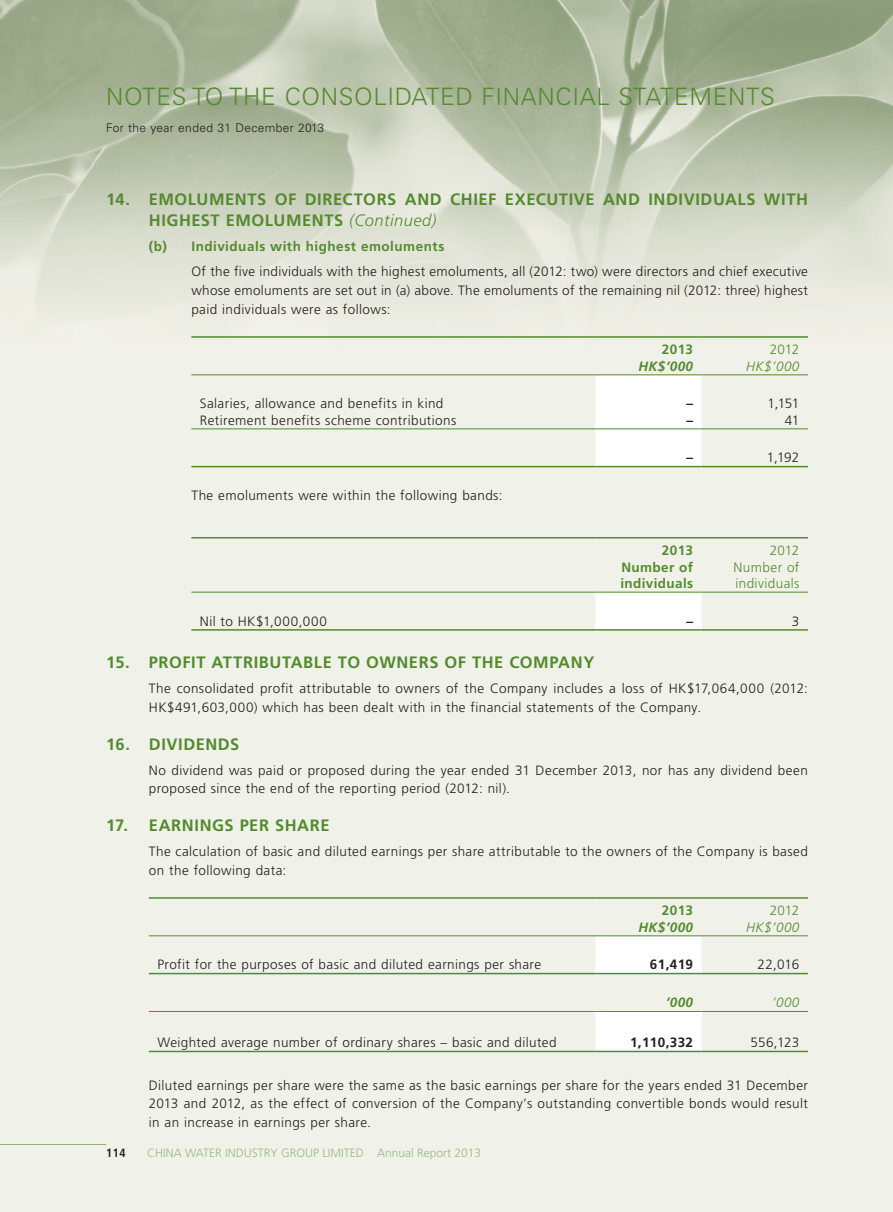
<style>
.page{position:relative;width:893px;height:1212px;background:#fff}
.page>*{position:absolute;margin:0;border:0;box-sizing:border-box;transform-origin:0 0}
.t1{font:300 24px "Univers LT Std";letter-spacing:.03em;color:#548a2e}
.t2{font:700 16.5px/21px "Frutiger LT Std";letter-spacing:.035em;color:#548a2e}
.t3{font:300 13.5px/18.8px "Frutiger LT Std";letter-spacing:.03em;color:#231f20}
.t4{font:700 13.5px/16.5px "Frutiger LT Std";letter-spacing:.03em;color:#548a2e}
.t5{font:300 13.5px/16.5px "Frutiger LT Std";letter-spacing:.025em;color:#548a2e}
.t6{font:700 13.5px "Frutiger LT Std";letter-spacing:.03em;color:#231f20}
.t7{font:italic 700 13.5px "Frutiger LT Std";letter-spacing:.03em;color:#548a2e}
.t8{font:italic 300 13.5px "Frutiger LT Std";letter-spacing:.03em;color:#548a2e}
.t9{font:300 13.5px "Frutiger LT Std";letter-spacing:.05em;color:#231f20}
.t10{font:300 12px "Frutiger LT Std";color:#9ab880}
.t11{font:300 12px "Univers LT Std";letter-spacing:.03em;color:#231f20}
.t12{font:700 condensed 12px "Frutiger LT Std";color:#231f20}
.s1{font-weight:300;font-style:italic}
</style>
<div class="page">
<div style="left:0;top:391px;width:893px;height:821px;background:#f0f2e9"></div>
<img style="left:0;top:0;width:893px;height:391px">
<hr style="left:0;top:1144px;width:106px;height:1px;background:#9ab880">
<svg style="left:595px;top:375px;width:107px;height:254px"></svg>
<hr style="left:191px;top:336px;width:404px;height:2px;background:#548a2e">
<hr style="left:595px;top:336px;width:107px;height:2px;background:#548a2e">
<hr style="left:702px;top:336px;width:106px;height:2px;background:#548a2e">
<hr style="left:191px;top:374px;width:404px;height:1px;background:#548a2e">
<hr style="left:595px;top:374px;width:107px;height:1px;background:#548a2e">
<hr style="left:702px;top:374px;width:106px;height:1px;background:#548a2e">
<hr style="left:191px;top:428px;width:404px;height:1px;background:#548a2e">
<hr style="left:595px;top:428px;width:107px;height:1px;background:#548a2e">
<hr style="left:702px;top:428px;width:106px;height:1px;background:#548a2e">
<hr style="left:191px;top:466px;width:404px;height:1px;background:#548a2e">
<hr style="left:595px;top:466px;width:107px;height:1px;background:#548a2e">
<hr style="left:702px;top:466px;width:106px;height:1px;background:#548a2e">
<hr style="left:191px;top:537px;width:404px;height:1px;background:#548a2e">
<hr style="left:595px;top:537px;width:107px;height:1px;background:#548a2e">
<hr style="left:702px;top:537px;width:106px;height:1px;background:#548a2e">
<hr style="left:191px;top:592px;width:404px;height:1px;background:#548a2e">
<hr style="left:595px;top:592px;width:107px;height:1px;background:#548a2e">
<hr style="left:702px;top:592px;width:106px;height:1px;background:#548a2e">
<hr style="left:191px;top:629px;width:404px;height:2px;background:#548a2e">
<hr style="left:595px;top:629px;width:107px;height:2px;background:#548a2e">
<hr style="left:702px;top:629px;width:106px;height:2px;background:#548a2e">
<svg style="left:595px;top:936px;width:107px;height:115px"></svg>
<hr style="left:149px;top:897px;width:446px;height:2px;background:#548a2e">
<hr style="left:595px;top:897px;width:107px;height:2px;background:#548a2e">
<hr style="left:702px;top:897px;width:106px;height:2px;background:#548a2e">
<hr style="left:149px;top:935px;width:446px;height:1px;background:#548a2e">
<hr style="left:595px;top:935px;width:107px;height:1px;background:#548a2e">
<hr style="left:702px;top:935px;width:106px;height:1px;background:#548a2e">
<hr style="left:149px;top:973px;width:446px;height:1px;background:#548a2e">
<hr style="left:595px;top:973px;width:107px;height:1px;background:#548a2e">
<hr style="left:702px;top:973px;width:106px;height:1px;background:#548a2e">
<hr style="left:149px;top:1011px;width:446px;height:1px;background:#548a2e">
<hr style="left:595px;top:1011px;width:107px;height:1px;background:#548a2e">
<hr style="left:702px;top:1011px;width:106px;height:1px;background:#548a2e">
<hr style="left:149px;top:1051px;width:446px;height:1px;background:#548a2e">
<hr style="left:595px;top:1051px;width:107px;height:1px;background:#548a2e">
<hr style="left:702px;top:1051px;width:106px;height:1px;background:#548a2e">
<h1 class="t1" style="left:106px;top:82px;width:17px">NOTES</h1>
<h1 class="t1" style="left:192px;top:82px;width:54px">TO THE</h1>
<h1 class="t1" style="left:285px;top:82px;width:35px">CONSO</h1>
<h1 class="t1" style="left:373px;top:82px;width:356px">LIDATED FINANCIAL STATEMENTS</h1>
<p class="t11" style="left:106px;top:120px;width:219px">For the year ended 31 December 2013</p>
<p class="t2" style="left:149px;top:189px;width:661px;text-indent:-43px">14. EMOLUMENTS OF DIRECTORS AND CHIEF EXECUTIVE AND INDIVIDUALS WITH<br>HIGHEST EMOLUMENTS <span class="s1">(Continued)</span></p>
<p class="t4" style="left:149px;top:238px;width:297px">(b) Individuals with highest emoluments</p>
<p class="t3" style="left:191px;top:262px;width:618px;text-align:justify">Of the five individuals with the highest emoluments, all (2012: two) were directors and chief executive whose emoluments are set out in (a) above. The emoluments of the remaining nil (2012: three) highest paid individuals were as follows:</p>
<p class="t4" style="left:662px;top:341px;width:33px">2013</p>
<p class="t5" style="left:770px;top:341px;width:31px">2012</p>
<p class="t7" style="left:638px;top:358px;width:56px">HK$’000</p>
<p class="t8" style="left:746px;top:358px;width:55px">HK$’000</p>
<p class="t3" style="left:200px;top:394px;width:245px">Salaries, allowance and benefits in kind</p>
<p class="t6" style="left:686px;top:396px;width:8px">–</p>
<p class="t3" style="left:768px;top:394px;width:33px">1,151</p>
<p class="t3" style="left:200px;top:411px;width:258px">Retirement benefits scheme contributions</p>
<p class="t6" style="left:686px;top:412px;width:8px">–</p>
<p class="t3" style="left:785px;top:411px;width:16px">41</p>
<p class="t6" style="left:686px;top:450px;width:8px">–</p>
<p class="t3" style="left:767px;top:448px;width:34px">1,192</p>
<p class="t3" style="left:191px;top:486px;width:313px">The emoluments were within the following bands:</p>
<p class="t4" style="left:662px;top:542px;width:33px">2013</p>
<p class="t5" style="left:770px;top:542px;width:31px">2012</p>
<p class="t4" style="left:620px;top:559px;width:74px">Number of individuals</p>
<p class="t5" style="left:733px;top:559px;width:67px">Number of individuals</p>
<p class="t9" style="left:200px;top:613px;width:129px">Nil to HK$1,000,000</p>
<p class="t6" style="left:686px;top:613px;width:8px">–</p>
<p class="t3" style="left:792px;top:612px;width:9px">3</p>
<p class="t2" style="left:106px;top:652px;width:489px">15. PROFIT ATTRIBUTABLE TO OWNERS OF THE COMPANY</p>
<p class="t3" style="left:149px;top:679px;width:661px">The consolidated profit attributable to owners of the Company includes a loss of HK$17,064,000 (2012:<br>HK$491,603,000) which has been dealt with in the financial statements of the Company.</p>
<p class="t2" style="left:106px;top:733px;width:135px">16. DIVIDENDS</p>
<p class="t3" style="left:149px;top:761px;width:661px">No dividend was paid or proposed during the year ended 31 December 2013, nor has any dividend been proposed since the end of the reporting period (2012: nil).</p>
<p class="t2" style="left:106px;top:815px;width:225px">17. EARNINGS PER SHARE</p>
<p class="t3" style="left:149px;top:842px;width:661px">The calculation of basic and diluted earnings per share attributable to the owners of the Company is based on the following data:</p>
<p class="t4" style="left:662px;top:902px;width:33px">2013</p>
<p class="t5" style="left:770px;top:902px;width:31px">2012</p>
<p class="t7" style="left:638px;top:919px;width:56px">HK$’000</p>
<p class="t8" style="left:746px;top:919px;width:55px">HK$’000</p>
<p class="t3" style="left:157px;top:955px;width:385px">Profit for the purposes of basic and diluted earnings per share</p>
<p class="t6" style="left:650px;top:956px;width:45px">61,419</p>
<p class="t3" style="left:758px;top:955px;width:43px">22,016</p>
<p class="t7" style="left:666px;top:995px;width:29px">’000</p>
<p class="t8" style="left:772px;top:995px;width:29px">’000</p>
<p class="t3" style="left:157px;top:1033px;width:401px">Weighted average number of ordinary shares – basic and diluted</p>
<p class="t6" style="left:630px;top:1034px;width:65px">1,110,332</p>
<p class="t3" style="left:751px;top:1033px;width:50px">556,123</p>
<p class="t3" style="left:149px;top:1076px;width:661px;text-align:justify">Diluted earnings per share were the same as the basic earnings per share for the years ended 31 December 2013 and 2012, as the effect of conversion of the Company’s outstanding convertible bonds would result in an increase in earnings per share.</p>
<p class="t12" style="left:106px;top:1145px;width:21px">114</p>
<p class="t10" style="left:147px;top:1146px;width:335px">China Water Industry Group Limited Annual Report 2013</p>
</div>
